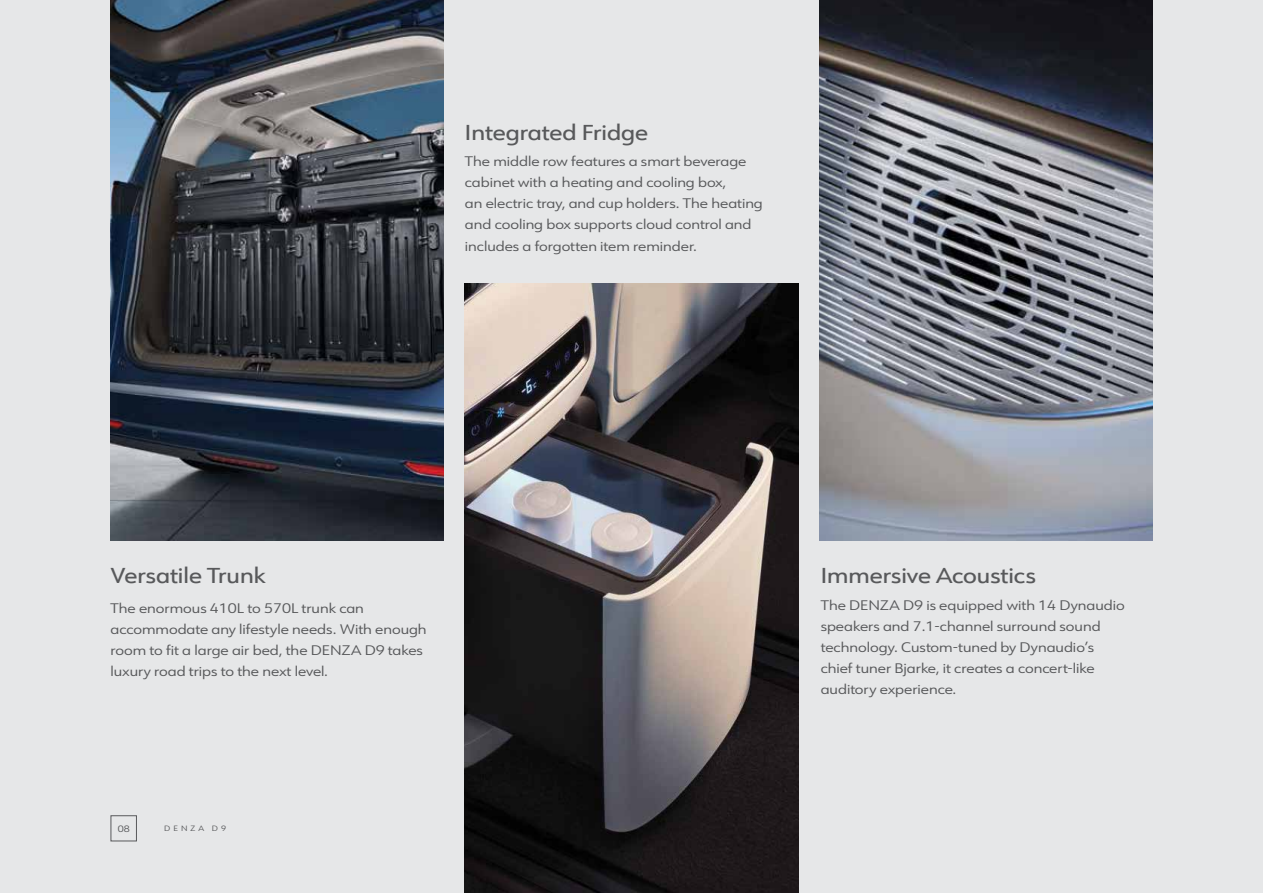
<style>
.page{position:relative;width:1263px;height:893px;background:#e6e7e8}
.page>*{position:absolute;margin:0;border:0;box-sizing:border-box;transform-origin:0 0}
.t1{font:500 21px "URW Form Expand";color:#58595b}
.t2{font:13.5px/21px "URW Form Expand";color:#58595b}
.t3{font:9px "URW Form Expand";color:#58595b}
.t4{font:7.5px "URW Form Expand";letter-spacing:.4em;color:#58595b}
</style>
<div class="page">
<img style="left:111px;top:0;width:333px;height:540px">
<img style="left:465px;top:284px;width:333px;height:609px">
<img style="left:819px;top:0;width:333px;height:540px">
<div style="left:111px;top:815px;width:26px;height:26px;border:1px solid #58595b"></div>
<h1 class="t1" style="left:465px;top:118px;width:185px">Integrated Fridge</h1>
<p class="t2" style="left:465px;top:151px;width:299px">The middle row features a smart beverage cabinet with a heating and cooling box,<br>an electric tray, and cup holders. The heating and cooling box supports cloud control and includes a forgotten item reminder.</p>
<h1 class="t1" style="left:111px;top:562px;width:157px">Versatile Trunk</h1>
<p class="t2" style="left:111px;top:597px;width:318px">The enormous 410L to 570L trunk can accommodate any lifestyle needs. With enough room to fit a large air bed, the DENZA D9 takes luxury road trips to the next level.</p>
<p class="t3" style="left:118px;top:822px;width:13px">08</p>
<p class="t4" style="left:164px;top:823px;width:63px">DENZA D9</p>
<h1 class="t1" style="left:821px;top:562px;width:217px">Immersive Acoustics</h1>
<p class="t2" style="left:821px;top:594px;width:306px">The DENZA D9 is equipped with 14 Dynaudio speakers and 7.1-channel surround sound technology. Custom-tuned by Dynaudio’s chief tuner Bjarke, it creates a concert-like auditory experience.</p>
</div>
